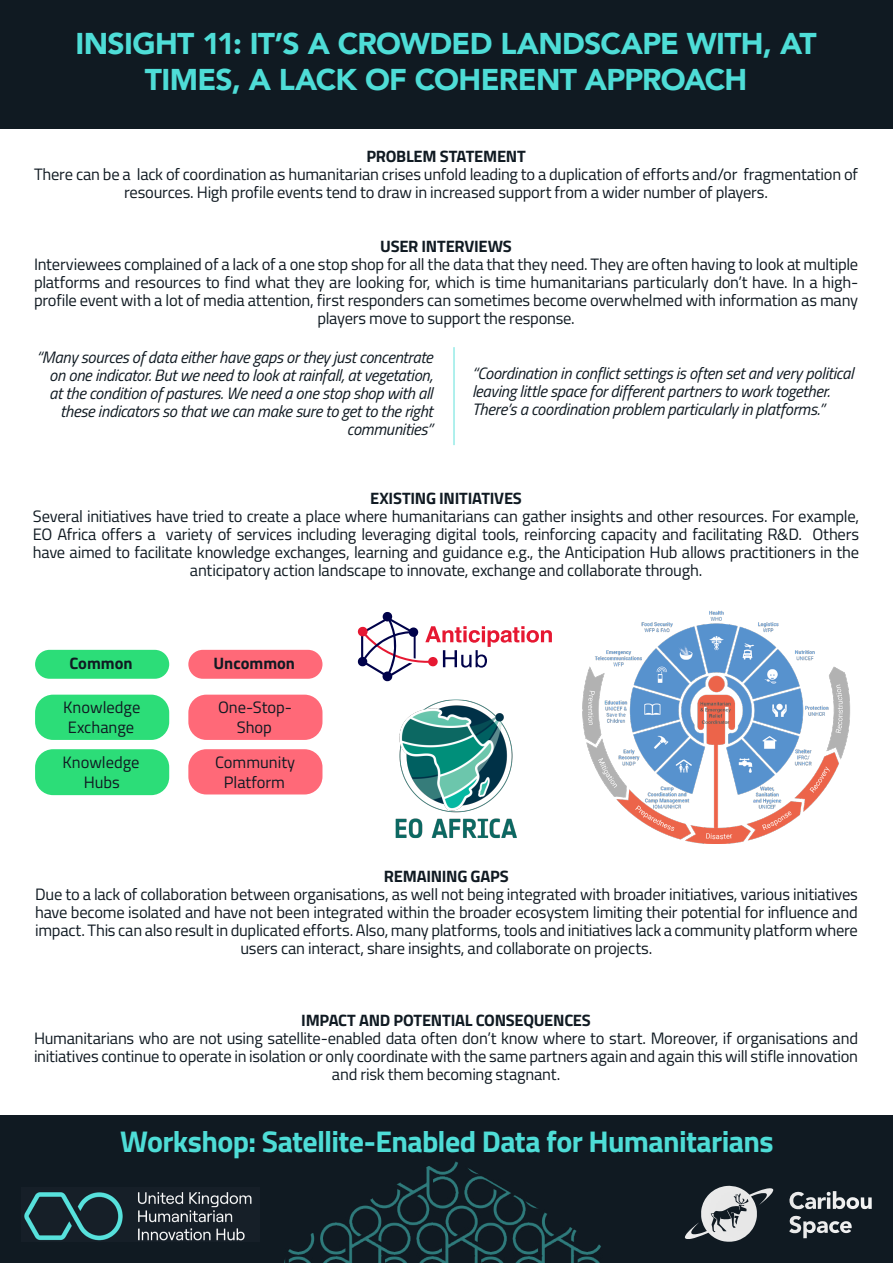
<style>
.page{position:relative;width:893px;height:1263px;background:#fff}
.page>*{position:absolute;margin:0;border:0;box-sizing:border-box;transform-origin:0 0}
.Heading_1{font:900 30px/36px "Avenir";letter-spacing:-.02em;color:#4eddd7;text-align:center}
.Heading_Footer{font:700 30px "Titillium Web";letter-spacing:-.02em;color:#4eddd7}
.PARAGRAPH_2{font:16.5px/18px "Titillium Web";letter-spacing:-.015em;color:#101a22;text-align:center}
.Quote_Left{font:italic 16.5px/18px "Titillium Web";letter-spacing:-.015em;color:#101a22;text-align:right}
.Quote_2{font:italic 16.5px/18px "Titillium Web";letter-spacing:-.015em;color:#101a22}
.PARAGRAPH_1{font:700 16.5px "Titillium Web";letter-spacing:-.015em;color:#101a22}
.Common_Regular{font:16.5px/19.8px "Titillium Web";color:#101a22;text-align:center}
.Common{font:700 16.5px "Titillium Web";color:#101a22}
</style>
<div class="page">
<div style="left:0;top:1115px;width:893px;height:148px;background:#101a22"></div>
<img style="left:284px;top:1161px;width:317px;height:102px">
<img style="left:24px;top:1192px;width:228px;height:49px">
<div style="left:0;top:0;width:893px;height:129px;background:#101a22"></div>
<svg style="left:684px;top:1185px;width:188px;height:57px"></svg>
<hr style="left:453px;top:347px;width:2px;height:98px;background:#4eddd7">
<div style="left:35px;top:650px;width:134px;height:29px;background:#2cdd78;border-radius:14px"></div>
<div style="left:188px;top:650px;width:134px;height:29px;background:#ff6978;border-radius:14px"></div>
<div style="left:188px;top:695px;width:134px;height:45px;background:#ff6978;border-radius:18px"></div>
<img style="left:582px;top:610px;width:269px;height:233px">
<img style="left:395px;top:699px;width:122px;height:140px">
<svg style="left:357px;top:612px;width:195px;height:70px"></svg>
<div style="left:35px;top:749px;width:134px;height:46px;background:#2cdd78;border-radius:18px"></div>
<div style="left:35px;top:695px;width:134px;height:45px;background:#2cdd78;border-radius:18px"></div>
<div style="left:188px;top:749px;width:134px;height:45px;background:#ff6978;border-radius:18px"></div>
<p class="Heading_1" style="left:75px;top:25px;width:743px">INSIGHT 11: IT’S A CROWDED LANDSCAPE WITH, AT<br>TIMES, A LACK OF COHERENT APPROACH</p>
<p class="PARAGRAPH_1" style="left:366px;top:144px;width:161px">PROBLEM STATEMENT</p>
<p class="PARAGRAPH_2" style="left:34px;top:164px;width:825px">There can be a lack of coordination as humanitarian crises unfold leading to a duplication of efforts and/or fragmentation of resources. High profile events tend to draw in increased support from a wider number of players.</p>
<p class="PARAGRAPH_1" style="left:380px;top:234px;width:133px">USER INTERVIEWS</p>
<p class="PARAGRAPH_2" style="left:34px;top:254px;width:826px">Interviewees complained of a lack of a one stop shop for all the data that they need. They are often having to look at multiple platforms and resources to find what they are looking for, which is time humanitarians particularly don’t have. In a high&shy;profile event with a lot of media attention, first responders can sometimes become overwhelmed with information as many players move to support the response.</p>
<p class="Quote_Left" style="left:36px;top:347px;width:398px">“Many sources of data either have gaps or they just concentrate on one indicator. But we need to look at rainfall, at vegetation, at the condition of pastures. We need a one stop shop with all these indicators so that we can make sure to get to the right communities”</p>
<p class="Quote_2" style="left:472px;top:363px;width:383px">“Coordination in conflict settings is often set and very political leaving little space for different partners to work together.<br>There’s a coordination problem particularly in platforms.”</p>
<p class="PARAGRAPH_1" style="left:370px;top:486px;width:153px">EXISTING INITIATIVES</p>
<p class="PARAGRAPH_2" style="left:33px;top:506px;width:828px">Several initiatives have tried to create a place where humanitarians can gather insights and other resources. For example, EO Africa offers a variety of services including leveraging digital tools, reinforcing capacity and facilitating R&amp;D. Others have aimed to facilitate knowledge exchanges, learning and guidance e.g., the Anticipation Hub allows practitioners in the anticipatory action landscape to innovate, exchange and collaborate through.</p>
<p class="Common" style="left:69px;top:650px;width:65px">Common</p>
<p class="Common" style="left:214px;top:650px;width:83px">Uncommon</p>
<p class="Common_Regular" style="left:218px;top:697px;width:76px">One-Stop-<br>Shop</p>
<p class="Common_Regular" style="left:63px;top:697px;width:79px;text-align:left">Knowledge<br>Exchange</p>
<p class="Common_Regular" style="left:63px;top:751px;width:79px">Knowledge<br>Hubs</p>
<p class="Common_Regular" style="left:215px;top:751px;width:82px">Community<br>Platform</p>
<p class="PARAGRAPH_1" style="left:384px;top:864px;width:126px">REMAINING GAPS</p>
<p class="PARAGRAPH_2" style="left:35px;top:884px;width:824px">Due to a lack of collaboration between organisations, as well not being integrated with broader initiatives, various initiatives have become isolated and have not been integrated within the broader ecosystem limiting their potential for influence and impact. This can also result in duplicated efforts. Also, many platforms, tools and initiatives lack a community platform where users can interact, share insights, and collaborate on projects.</p>
<p class="PARAGRAPH_1" style="left:301px;top:1008px;width:291px">IMPACT AND POTENTIAL CONSEQUENCES</p>
<p class="PARAGRAPH_2" style="left:34px;top:1028px;width:826px">Humanitarians who are not using satellite-enabled data often don’t know where to start. Moreover, if organisations and initiatives continue to operate in isolation or only coordinate with the same partners again and again this will stifle innovation and risk them becoming stagnant.</p>
<p class="Heading_Footer" style="left:120px;top:1119px;width:655px">Workshop: Satellite-Enabled Data for Humanitarians</p>
</div>
